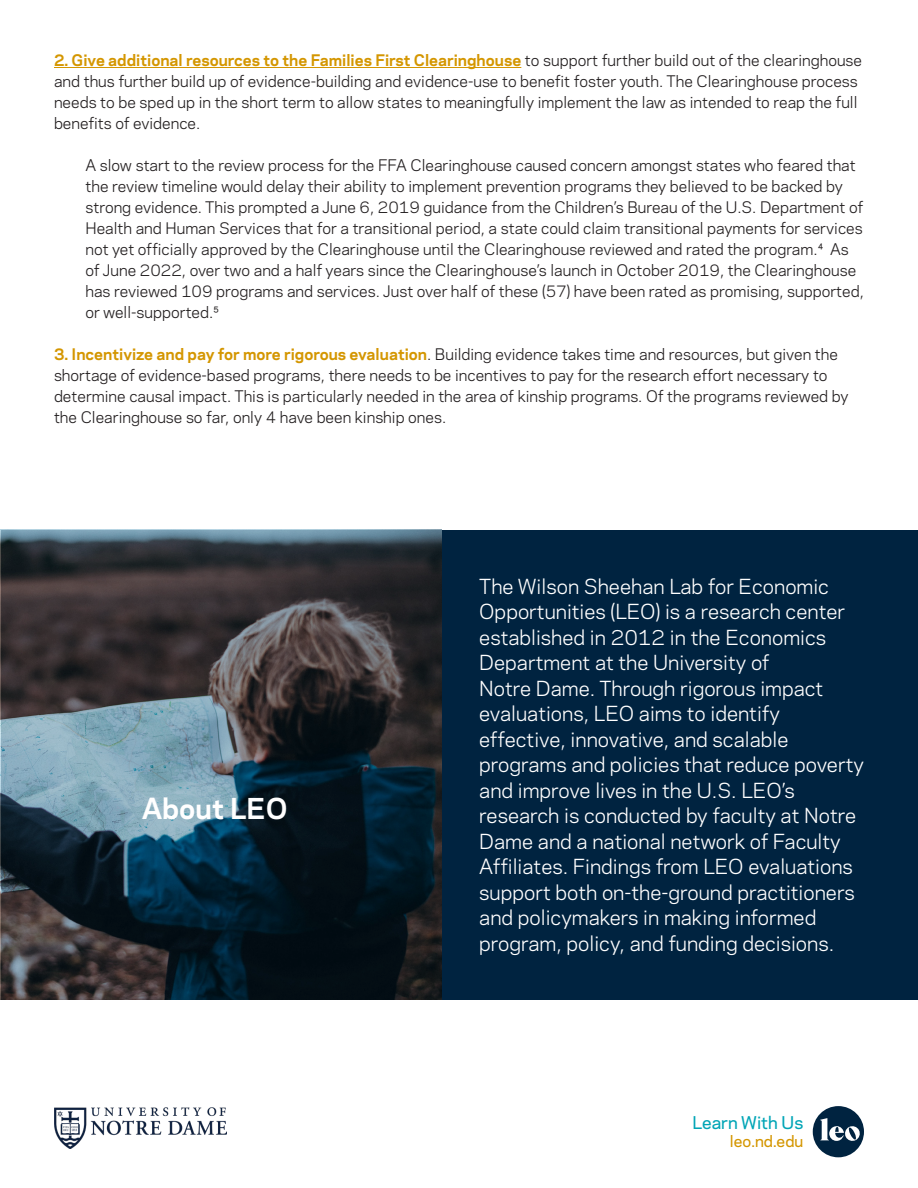
<style>
.page{position:relative;width:918px;height:1188px;background:#fff}
.page>*{position:absolute;margin:0;border:0;box-sizing:border-box;transform-origin:0 0}
.t1{font:700 27px "Galaxie Polaris";color:#fff}
.t2{font:19.5px/25.5px "Galaxie Polaris";color:#fff}
.t3{font:500 16.5px "Galaxie Polaris";color:#00a5b6}
.t4{font:15px/21px "Galaxie Polaris";color:#231f20}
.t5{font:500 15px "Galaxie Polaris";color:#d49600}
.s1{font-weight:700;color:#d49600}
</style>
<div class="page">
<hr style="left:54px;top:67px;width:467px;height:1px;background:#d49600">
<svg style="left:813px;top:1106px;width:51px;height:51px"></svg>
<img style="left:54px;top:1108px;width:173px;height:40px">
<div style="left:2px;top:530px;width:916px;height:469px;background:#002340"></div>
<img style="left:0;top:530px;width:441px;height:469px">
<p class="t4" style="left:54px;top:49px;width:810px"><span class="s1">2. Give additional resources to the Families First Clearinghouse</span> to support further build out of the clearinghouse and thus further build up of evidence-building and evidence-use to benefit foster youth. The Clearinghouse process needs to be sped up in the short term to allow states to meaningfully implement the law as intended to reap the full benefits of evidence.</p>
<p class="t4" style="left:86px;top:154px;width:780px">A slow start to the review process for the FFA Clearinghouse caused concern amongst states who feared that the review timeline would delay their ability to implement prevention programs they believed to be backed by strong evidence. This prompted a June 6, 2019 guidance from the Children’s Bureau of the U.S. Department of Health and Human Services that for a transitional period, a state could claim transitional payments for services not yet officially approved by the Clearinghouse until the Clearinghouse reviewed and rated the program.⁴ As of June 2022, over two and a half years since the Clearinghouse’s launch in October 2019, the Clearinghouse has reviewed 109 programs and services. Just over half of these (57) have been rated as promising, supported, or well-supported.⁵</p>
<p class="t4" style="left:54px;top:343px;width:796px"><span class="s1">3. Incentivize and pay for more rigorous evaluation</span>. Building evidence takes time and resources, but given the shortage of evidence-based programs, there needs to be incentives to pay for the research effort necessary to determine causal impact. This is particularly needed in the area of kinship programs. Of the programs reviewed by the Clearinghouse so far, only 4 have been kinship ones.</p>
<p class="t1" style="left:142px;top:789px;width:147px">About LEO</p>
<p class="t2" style="left:479px;top:573px;width:386px">The Wilson Sheehan Lab for Economic Opportunities (LEO) is a research center established in 2012 in the Economics Department at the University of<br>Notre Dame. Through rigorous impact evaluations, LEO aims to identify effective, innovative, and scalable programs and policies that reduce poverty and improve lives in the U.S. LEO’s research is conducted by faculty at Notre Dame and a national network of Faculty Affiliates. Findings from LEO evaluations support both on-the-ground practitioners and policymakers in making informed program, policy, and funding decisions.</p>
<p class="t3" style="left:693px;top:1111px;width:112px">Learn With Us</p>
<p class="t5" style="left:730px;top:1130px;width:75px">leo.nd.edu</p>
</div>
